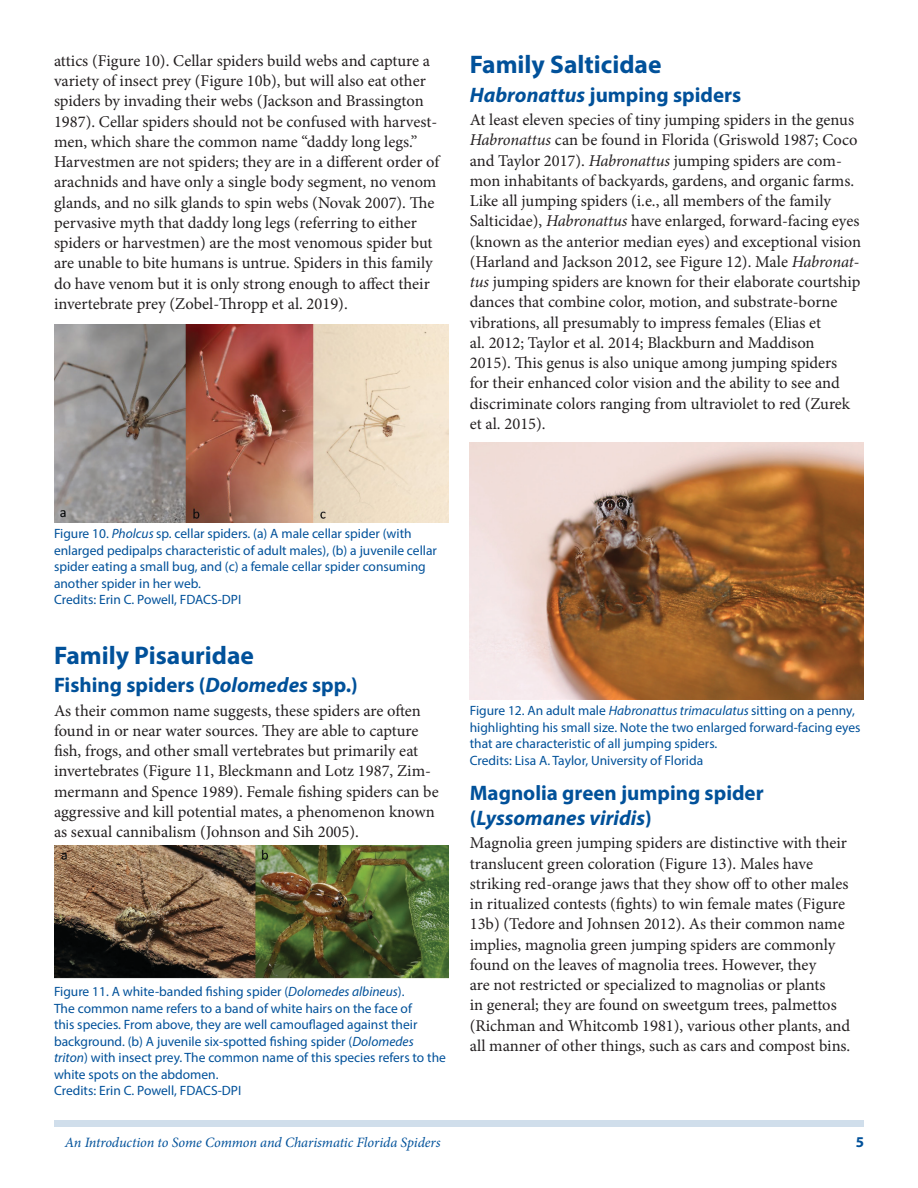
<style>
.page{position:relative;width:918px;height:1188px;background:#fff}
.page>*{position:absolute;margin:0;border:0;box-sizing:border-box;transform-origin:0 0}
.SectionHeading0{font:700 25.5px "Myriad Pro";color:#01519a}
.SectionHeading1{font:700 21px/25.2px "Myriad Pro";color:#01519a}
.Paragraph{font:16.5px/20.2px "Minion Pro";color:#231f20}
.t1{font:700 15px "Myriad Pro";color:#01519a}
.RunningTitleItalics{font:italic 14.25px "Minion Pro";letter-spacing:-.005em;color:#01519a}
.t2{font:13.5px/16.5px "Myriad Pro";color:#01519a}
.s1{font-style:italic}
</style>
<div class="page">
<div style="left:54px;top:1120px;width:810px;height:7px;background:#d0deeb"></div>
<img style="left:54px;top:324px;width:394px;height:199px">
<img style="left:54px;top:845px;width:394px;height:134px">
<img style="left:470px;top:443px;width:394px;height:257px">
<p class="Paragraph" style="left:54px;top:51px;width:387px">attics (Figure 10). Cellar spiders build webs and capture a variety of insect prey (Figure 10b), but will also eat other spiders by invading their webs (Jackson and Brassington 1987). Cellar spiders should not be confused with harvest&shy;men, which share the common name “daddy long legs.” Harvestmen are not spiders; they are in a different order of arachnids and have only a single body segment, no venom glands, and no silk glands to spin webs (Novak 2007). The pervasive myth that daddy long legs (referring to either spiders or harvestmen) are the most venomous spider but are unable to bite humans is untrue. Spiders in this family do have venom but it is only strong enough to affect their invertebrate prey (Zobel-Thropp et al. 2019).</p>
<p class="SectionHeading0" style="left:470px;top:48px;width:193px">Family Salticidae</p>
<p class="SectionHeading1" style="left:470px;top:81px;width:273px"><span class="s1">Habronattus</span> jumping spiders</p>
<p class="Paragraph" style="left:470px;top:110px;width:393px">At least eleven species of tiny jumping spiders in the genus <span class="s1">Habronattus</span> can be found in Florida (Griswold 1987; Coco and Taylor 2017). <span class="s1">Habronattus</span> jumping spiders are com&shy;mon inhabitants of backyards, gardens, and organic farms.<br>Like all jumping spiders (i.e., all members of the family Salticidae), <span class="s1">Habronattus</span> have enlarged, forward-facing eyes (known as the anterior median eyes) and exceptional vision (Harland and Jackson 2012, see Figure 12). Male <span class="s1">Habronat&shy;tus</span> jumping spiders are known for their elaborate courtship dances that combine color, motion, and substrate-borne vibrations, all presumably to impress females (Elias et<br>al. 2012; Taylor et al. 2014; Blackburn and Maddison<br>2015). This genus is also unique among jumping spiders<br>for their enhanced color vision and the ability to see and discriminate colors ranging from ultraviolet to red (Zurek et al. 2015).</p>
<p class="t2" style="left:54px;top:525px;width:385px">Figure 10. <span class="s1">Pholcus</span> sp. cellar spiders. (a) A male cellar spider (with enlarged pedipalps characteristic of adult males), (b) a juvenile cellar spider eating a small bug, and (c) a female cellar spider consuming another spider in her web.<br>Credits: Erin C. Powell, FDACS-DPI</p>
<p class="SectionHeading0" style="left:54px;top:638px;width:202px">Family Pisauridae</p>
<p class="SectionHeading1" style="left:54px;top:672px;width:305px">Fishing spiders (<span class="s1">Dolomedes</span> spp.)</p>
<p class="Paragraph" style="left:54px;top:700px;width:386px">As their common name suggests, these spiders are often found in or near water sources. They are able to capture fish, frogs, and other small vertebrates but primarily eat invertebrates (Figure 11, Bleckmann and Lotz 1987, Zim&shy;mermann and Spence 1989). Female fishing spiders can be aggressive and kill potential mates, a phenomenon known as sexual cannibalism (Johnson and Sih 2005).</p>
<p class="t2" style="left:54px;top:983px;width:393px">Figure 11. A white-banded fishing spider (<span class="s1">Dolomedes albineus</span>).<br>The common name refers to a band of white hairs on the face of<br>this species. From above, they are well camouflaged against their background. (b) A juvenile six-spotted fishing spider (<span class="s1">Dolomedes triton</span>) with insect prey. The common name of this species refers to the white spots on the abdomen.<br>Credits: Erin C. Powell, FDACS-DPI</p>
<p class="t2" style="left:470px;top:702px;width:392px">Figure 12. An adult male <span class="s1">Habronattus trimaculatus</span> sitting on a penny, highlighting his small size. Note the two enlarged forward-facing eyes that are characteristic of all jumping spiders.<br>Credits: Lisa A. Taylor, University of Florida</p>
<p class="SectionHeading1" style="left:470px;top:779px;width:295px">Magnolia green jumping spider (<span class="s1">Lyssomanes viridis</span>)</p>
<p class="Paragraph" style="left:470px;top:833px;width:382px">Magnolia green jumping spiders are distinctive with their translucent green coloration (Figure 13). Males have striking red-orange jaws that they show off to other males in ritualized contests (fights) to win female mates (Figure 13b) (Tedore and Johnsen 2012). As their common name implies, magnolia green jumping spiders are commonly found on the leaves of magnolia trees. However, they<br>are not restricted or specialized to magnolias or plants<br>in general; they are found on sweetgum trees, palmettos (Richman and Whitcomb 1981), various other plants, and all manner of other things, such as cars and compost bins.</p>
<p class="RunningTitleItalics" style="left:65px;top:1133px;width:377px">An Introduction to Some Common and Charismatic Florida Spiders</p>
<p class="t1" style="left:856px;top:1133px;width:10px">5</p>
</div>
